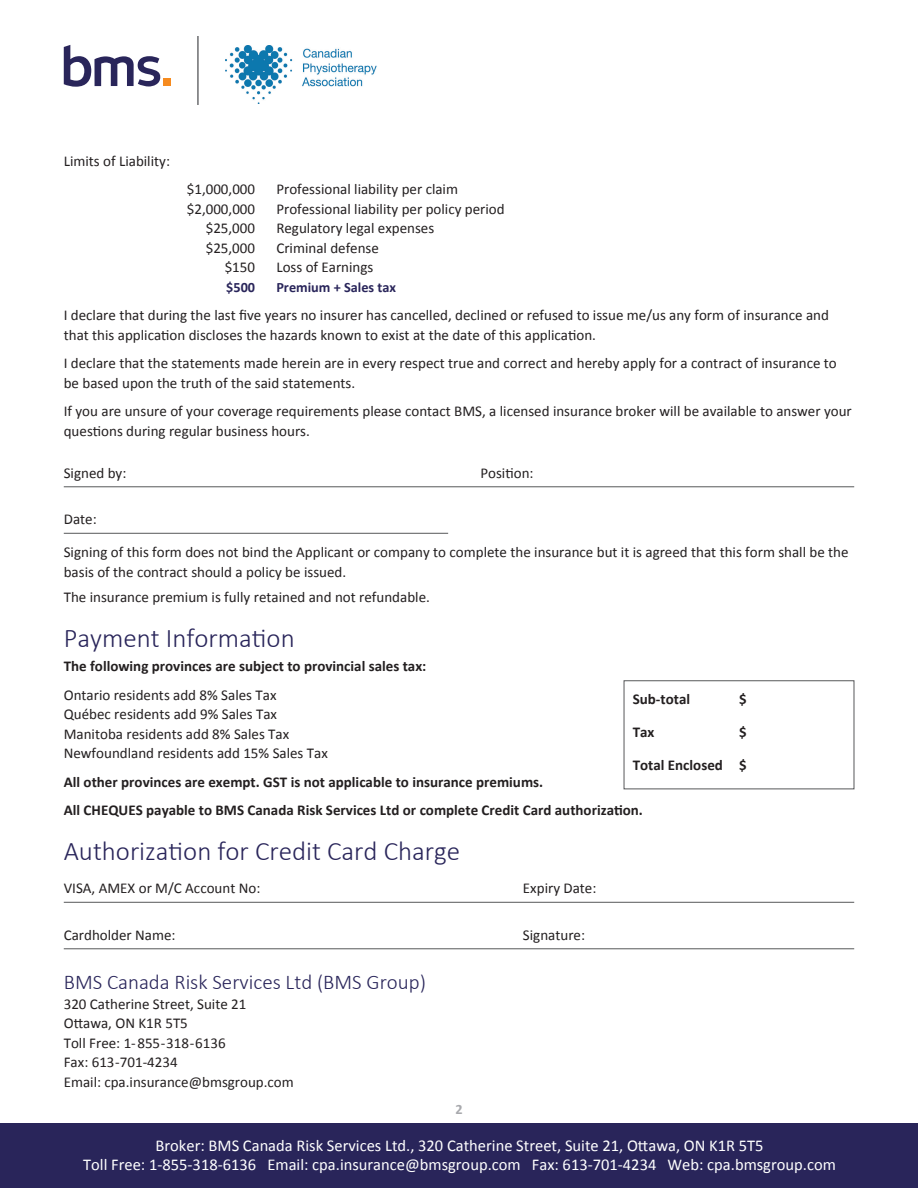
<style>
.page{position:relative;width:918px;height:1188px;background:#fff}
.page>*{position:absolute;margin:0;border:0;box-sizing:border-box;transform-origin:0 0}
.Sub_heads{font:300 27px "Calibri";color:#29255a}
.Main_text{font:300 21px "Calibri";color:#29255a}
.SUB-HEADS{font:16.5px "Calibri";color:#fff}
.Main_text-2{font:15px/19.5px "Calibri";color:#231f20}
.Main_text-3{font:700 15px "Calibri";color:#231f20}
.Main_text-4{font:700 14.25px "Calibri";color:#29255a}
.t1{font:700 14.25px "Calibri";color:#a8a9ad}
</style>
<div class="page">
<hr style="left:64px;top:487px;width:790px;height:1px;background:#57585a">
<hr style="left:64px;top:533px;width:384px;height:1px;background:#57585a">
<hr style="left:64px;top:902px;width:790px;height:1px;background:#57585a">
<hr style="left:64px;top:949px;width:790px;height:1px;background:#57585a">
<div style="left:0;top:1123px;width:918px;height:65px;background:#29255a"></div>
<div style="left:163px;top:78px;width:8px;height:8px;background:#f68b1f"></div>
<svg style="left:64px;top:45px;width:96px;height:42px"></svg>
<hr style="left:197px;top:36px;width:2px;height:69px;background:#6c6d70">
<img style="left:226px;top:46px;width:151px;height:57px">
<p class="Main_text-2" style="left:64px;top:151px;width:108px">Limits of Liability:</p>
<p class="Main_text-2" style="left:187px;top:179px;width:70px">$1,000,000</p>
<p class="Main_text-2" style="left:276px;top:179px;width:183px">Professional liability per claim</p>
<p class="Main_text-2" style="left:187px;top:199px;width:70px">$2,000,000</p>
<p class="Main_text-2" style="left:276px;top:199px;width:230px">Professional liability per policy period</p>
<p class="Main_text-2" style="left:206px;top:218px;width:51px">$25,000</p>
<p class="Main_text-2" style="left:276px;top:218px;width:159px">Regulatory legal expenses</p>
<p class="Main_text-2" style="left:206px;top:238px;width:51px">$25,000</p>
<p class="Main_text-2" style="left:276px;top:238px;width:104px">Criminal defense</p>
<p class="Main_text-2" style="left:225px;top:257px;width:32px">$150</p>
<p class="Main_text-2" style="left:276px;top:257px;width:99px">Loss of Earnings</p>
<p class="Main_text-4" style="left:226px;top:278px;width:30px">$500</p>
<p class="Main_text-4" style="left:276px;top:278px;width:121px">Premium + Sales tax</p>
<p class="Main_text-2" style="left:64px;top:305px;width:767px">I declare that during the last five years no insurer has cancelled, declined or refused to issue me/us any form of insurance and that this application discloses the hazards known to exist at the date of this application.</p>
<p class="Main_text-2" style="left:64px;top:353px;width:775px">I declare that the statements made herein are in every respect true and correct and hereby apply for a contract of insurance to be based upon the truth of the said statements.</p>
<p class="Main_text-2" style="left:64px;top:401px;width:790px">If you are unsure of your coverage requirements please contact BMS, a licensed insurance broker will be available to answer your questions during regular business hours.</p>
<p class="Main_text-2" style="left:64px;top:463px;width:64px">Signed by:</p>
<p class="Main_text-2" style="left:480px;top:463px;width:55px">Position:</p>
<p class="Main_text-2" style="left:64px;top:509px;width:34px">Date:</p>
<p class="Main_text-2" style="left:64px;top:542px;width:786px">Signing of this form does not bind the Applicant or company to complete the insurance but it is agreed that this form shall be the basis of the contract should a policy be issued.</p>
<p class="Main_text-2" style="left:64px;top:587px;width:368px">The insurance premium is fully retained and not refundable.</p>
<p class="Sub_heads" style="left:64px;top:621px;width:232px">Payment Information</p>
<p class="Main_text-3" style="left:64px;top:656px;width:364px">The following provinces are subject to provincial sales tax:</p>
<p class="Main_text-2" style="left:64px;top:685px;width:214px">Ontario residents add 8% Sales Tax</p>
<p class="Main_text-2" style="left:64px;top:704px;width:215px">Québec residents add 9% Sales Tax</p>
<p class="Main_text-2" style="left:64px;top:724px;width:227px">Manitoba residents add 8% Sales Tax</p>
<p class="Main_text-2" style="left:64px;top:743px;width:266px">Newfoundland residents add 15% Sales Tax</p>
<p class="Main_text-3" style="left:64px;top:772px;width:481px">All other provinces are exempt. GST is not applicable to insurance premiums.</p>
<p class="Main_text-3" style="left:64px;top:800px;width:581px">All CHEQUES payable to BMS Canada Risk Services Ltd or complete Credit Card authorization.</p>
<p class="Sub_heads" style="left:64px;top:834px;width:398px">Authorization for Credit Card Charge</p>
<p class="Main_text-2" style="left:64px;top:878px;width:198px">VISA, AMEX or M/C Account No:</p>
<p class="Main_text-2" style="left:523px;top:878px;width:75px">Expiry Date:</p>
<p class="Main_text-2" style="left:64px;top:925px;width:113px">Cardholder Name:</p>
<p class="Main_text-2" style="left:523px;top:925px;width:64px">Signature:</p>
<p class="Main_text" style="left:64px;top:969px;width:364px">BMS Canada Risk Services Ltd (BMS Group)</p>
<p class="Main_text-2" style="left:64px;top:994px;width:184px">320 Catherine Street, Suite 21<br>Ottawa, ON K1R 5T5</p>
<p class="Main_text-2" style="left:64px;top:1033px;width:163px">Toll Free: 1-855-318-6136</p>
<p class="Main_text-2" style="left:64px;top:1052px;width:115px">Fax: 613-701-4234</p>
<p class="Main_text-2" style="left:64px;top:1072px;width:232px">Email: cpa.insurance@bmsgroup.com</p>
<p class="Main_text-3" style="left:633px;top:690px;width:59px">Sub-total</p>
<p class="Main_text-3" style="left:739px;top:690px;width:9px">$</p>
<p class="Main_text-3" style="left:633px;top:723px;width:23px">Tax</p>
<p class="Main_text-3" style="left:739px;top:723px;width:9px">$</p>
<p class="Main_text-3" style="left:633px;top:756px;width:115px">Total Enclosed $</p>
<p class="t1" style="left:455px;top:1100px;width:9px">2</p>
<p class="SUB-HEADS" style="left:156px;top:1135px;width:610px">Broker: BMS Canada Risk Services Ltd., 320 Catherine Street, Suite 21, Ottawa, ON K1R 5T5</p>
<p class="SUB-HEADS" style="left:83px;top:1154px;width:754px">Toll Free: 1-855-318-6136 Email: cpa.insurance@bmsgroup.com Fax: 613-701-4234 Web: cpa.bmsgroup.com</p>
</div>
